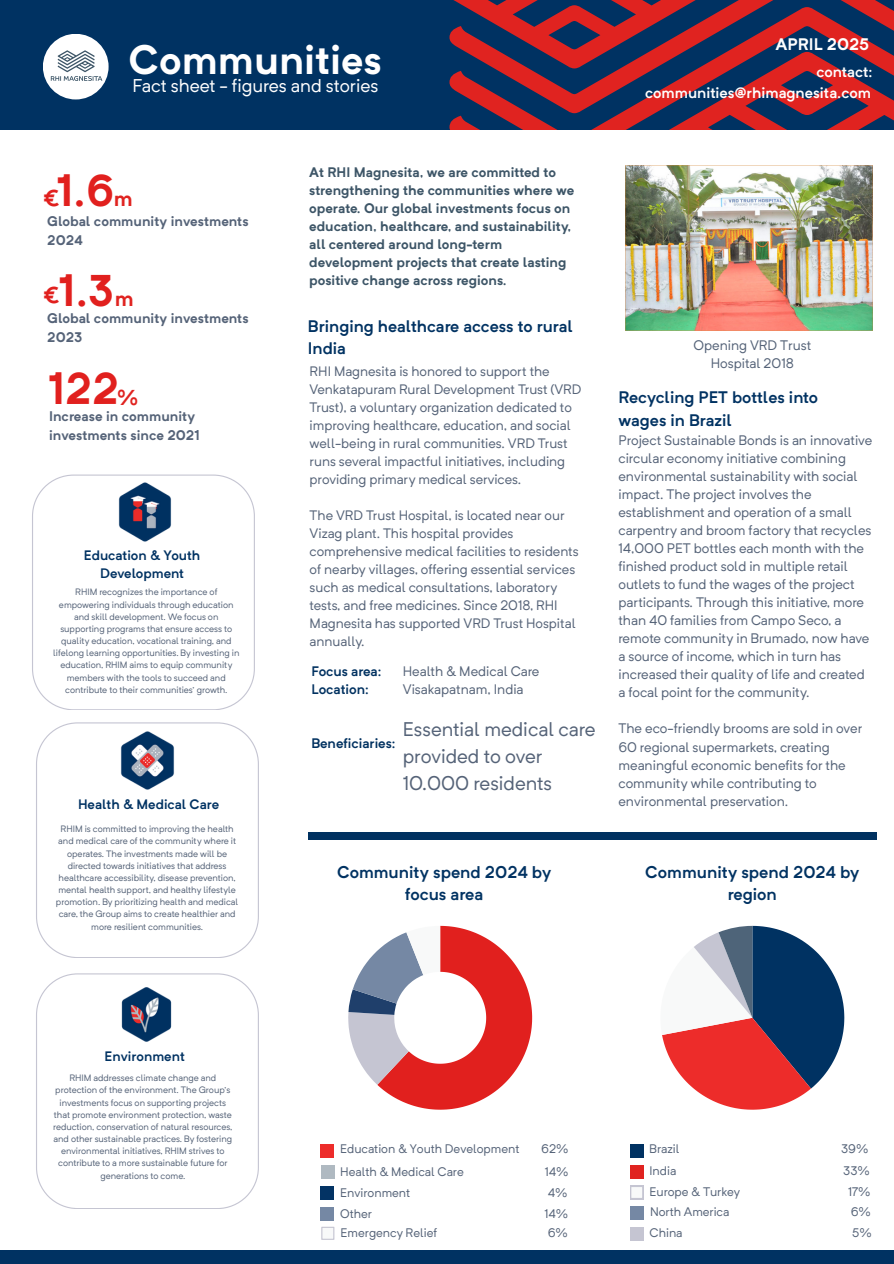
<style>
.page{position:relative;width:894px;height:1264px;background:#fff}
.page>*{position:absolute;margin:0;border:0;box-sizing:border-box;transform-origin:0 0}
.t1{font:700 43.8px "Neutrif Pro";color:#e1201e}
.t2{font:700 40.5px "Neutrif Pro";color:#fff}
.t3{font:600 36px "Neutrif Pro";color:#fff}
.t4{font:700 22.8px "Neutrif Pro";color:#e1201e}
.t5{font:21.3px "Neutrif Pro";color:#fff}
.t6{font:700 21.3px "Neutrif Pro";color:#e02320}
.t7{font:19.5px/27px "Neutrif Pro";color:#556378}
.t8{font:18.3px "Neutrif Pro";color:#fff}
.t9{font:600 16.8px/22.5px "Neutrif Pro";color:#003262;text-align:center}
.t10{font:600 16.5px/22.5px "Neutrif Pro";color:#003262}
.t11{font:700 16.5px "Neutrif Pro";color:#fefefe}
.t12{font:600 15px "Neutrif Pro";color:#fefefe}
.t13{font:700 13.8px/19.2px "Neutrif Pro";color:#556378}
.t14{font:13.65px/18px "Neutrif Pro";color:#556378}
.t15{font:700 13.65px/18px "Neutrif Pro";color:#3d5567}
.t16{font:600 13.65px "Neutrif Pro";color:#003160}
.t17{font:13.5px/18px "Neutrif Pro";color:#556378}
.t18{font:600 13.5px "Neutrif Pro";color:#003262}
.t19{font:12.3px "Neutrif Pro";color:#556378}
.t20{font:9.15px/12.1px "Neutrif Pro";color:#556378;text-align:center}
</style>
<div class="page">
<svg style="left:348px;top:925px;width:184px;height:184px"></svg>
<svg style="left:662px;top:925px;width:182px;height:184px"></svg>
<div style="left:321px;top:1144px;width:13px;height:13px;background:#ed2c2a"></div>
<div style="left:321px;top:1165px;width:13px;height:13px;background:#afb9c1"></div>
<div style="left:321px;top:1186px;width:13px;height:13px;background:#033364"></div>
<div style="left:321px;top:1207px;width:13px;height:13px;background:#7588a4"></div>
<div style="left:630px;top:1143px;width:13px;height:13px;background:#003262"></div>
<div style="left:630px;top:1164px;width:13px;height:13px;background:#e02320"></div>
<svg style="left:630px;top:1185px;width:13px;height:13px"></svg>
<div style="left:630px;top:1206px;width:13px;height:13px;background:#7588a4"></div>
<div style="left:630px;top:1227px;width:13px;height:13px;background:#c5c5d2"></div>
<div style="left:0;top:1249px;width:893px;height:14px;background:#003262"></div>
<img style="left:625px;top:165px;width:247px;height:166px">
<svg style="left:36px;top:973px;width:223px;height:235px"></svg>
<img style="left:119px;top:984px;width:54px;height:60px">
<svg style="left:32px;top:474px;width:223px;height:236px"></svg>
<svg style="left:36px;top:722px;width:223px;height:235px"></svg>
<img style="left:119px;top:728px;width:57px;height:64px">
<div style="left:308px;top:832px;width:568px;height:8px;background:#003160"></div>
<svg style="left:321px;top:1226px;width:13px;height:13px"></svg>
<div style="left:0;top:0;width:893px;height:130px;background:#003262"></div>
<svg style="left:449px;top:0;width:444px;height:129px"></svg>
<div style="left:43px;top:34px;width:66px;height:65px;background:#fff;border-radius:50%"></div>
<svg style="left:50px;top:50px;width:52px;height:31px"></svg>
<h4 class="t3" style="left:125px;top:35px;width:224px">Communities</h4>
<p class="t5" style="left:130px;top:71px;width:102px">Fact Sheet</p>
<p class="t2" style="left:128px;top:35px;width:255px">Communities</p>
<h5 class="t8" style="left:132px;top:79px;width:247px">Fact sheet - figures and stories</h5>
<h3 class="t11" style="left:775px;top:34px;width:95px">APRIL 2025</h3>
<p class="t12" style="left:816px;top:66px;width:57px">contact:</p>
<p class="t12" style="left:645px;top:86px;width:227px">communities@rhimagnesita.com</p>
<h1 class="t1" style="left:56px;top:164px;width:59px">1.6</h1>
<h6 class="t13" style="left:47px;top:211px;width:203px">Global community investments<br>2024</h6>
<h3 class="t4" style="left:43px;top:184px;width:18px">€</h3>
<h1 class="t6" style="left:114px;top:185px;width:20px">m</h1>
<p class="t1" style="left:59px;top:264px;width:57px">1.3</p>
<p class="t13" style="left:47px;top:309px;width:203px">Global community investments<br>2023</p>
<p class="t4" style="left:43px;top:281px;width:18px">€</p>
<h1 class="t6" style="left:115px;top:285px;width:20px">m</h1>
<p class="t1" style="left:48px;top:361px;width:72px">122</p>
<p class="t13" style="left:49px;top:406px;width:152px">Increase in community investments since 2021</p>
<p class="t6" style="left:117px;top:385px;width:23px">%</p>
<p class="t18" style="left:84px;top:550px;width:118px">Education &amp; Youth</p>
<h5 class="t18" style="left:100px;top:568px;width:85px">Development</h5>
<p class="t20" style="left:53px;top:587px;width:188px">RHIM recognizes the importance of empowering individuals through education and skill development. We focus on supporting programs that ensure access to quality education, vocational training, and lifelong learning opportunities. By investing in education, RHIM aims to equip community members with the tools to succeed and contribute to their communities' growth.</p>
<p class="t18" style="left:78px;top:799px;width:143px">Health &amp; Medical Care</p>
<p class="t20" style="left:56px;top:823px;width:184px">RHIM is committed to improving the health and medical care of the community where it operates. The investments made will be directed towards initiatives that address healthcare accessibility, disease prevention, mental health support, and healthy lifestyle promotion. By prioritizing health and medical care, the Group aims to create healthier and more resilient communities.</p>
<h5 class="t15" style="left:309px;top:163px;width:266px">At RHI Magnesita, we are committed to strengthening the communities where we operate. Our global investments focus on education, healthcare, and sustainability, all centered around long-term development projects that create lasting positive change across regions.</h5>
<p class="t10" style="left:308px;top:316px;width:266px">Bringing healthcare access to rural<br>India</p>
<p class="t17" style="left:309px;top:363px;width:273px">RHI Magnesita is honored to support the Venkatapuram Rural Development Trust (VRD Trust), a voluntary organization dedicated to improving healthcare, education, and social well-being in rural communities. VRD Trust runs several impactful initiatives, including providing primary medical services.</p>
<p class="t17" style="left:309px;top:507px;width:270px">The VRD Trust Hospital, is located near our Vizag plant. This hospital provides comprehensive medical facilities to residents of nearby villages, offering essential services such as medical consultations, laboratory tests, and free medicines. Since 2018, RHI Magnesita has supported VRD Trust Hospital annually.</p>
<p class="t16" style="left:311px;top:666px;width:71px">Focus area:</p>
<p class="t16" style="left:311px;top:684px;width:59px">Location:</p>
<h5 class="t16" style="left:311px;top:738px;width:86px">Beneficiaries:</h5>
<p class="t14" style="left:402px;top:663px;width:138px">Health &amp; Medical Care</p>
<p class="t14" style="left:402px;top:681px;width:122px">Visakapatnam, India</p>
<p class="t7" style="left:402px;top:717px;width:194px">Essential medical care provided to over<br>10.000 residents</p>
<h1 class="t9" style="left:337px;top:862px;width:215px">Community spend 2024 by focus area</h1>
<p class="t14" style="left:693px;top:337px;width:119px;text-align:center">Opening VRD Trust<br>Hospital 2018</p>
<p class="t10" style="left:618px;top:387px;width:201px">Recycling PET bottles into wages in Brazil</p>
<p class="t14" style="left:618px;top:433px;width:255px">Project Sustainable Bonds is an innovative circular economy initiative combining environmental sustainability with social impact. The project involves the establishment and operation of a small carpentry and broom factory that recycles 14,000 PET bottles each month with the finished product sold in multiple retail outlets to fund the wages of the project participants. Through this initiative, more than 40 families from Campo Seco, a remote community in Brumado, now have a source of income, which in turn has increased their quality of life and created a focal point for the community.</p>
<p class="t14" style="left:618px;top:721px;width:245px">The eco-friendly brooms are sold in over 60 regional supermarkets, creating meaningful economic benefits for the community while contributing to environmental preservation.</p>
<p class="t9" style="left:645px;top:862px;width:215px">Community spend 2024 by region</p>
<p class="t18" style="left:105px;top:1051px;width:82px">Environment</p>
<h2 class="t20" style="left:53px;top:1072px;width:181px">RHIM addresses climate change and protection of the environment. The Group’s investments focus on supporting projects that promote environment protection, waste reduction, conservation of natural resources, and other sustainable practices. By fostering environmental initiatives, RHIM strives to contribute to a more sustainable future for generations to come.</h2>
<p class="t19" style="left:340px;top:1144px;width:181px">Education &amp; Youth Development</p>
<p class="t19" style="left:541px;top:1144px;width:29px">62%</p>
<p class="t19" style="left:340px;top:1166px;width:125px">Health &amp; Medical Care</p>
<p class="t19" style="left:544px;top:1166px;width:25px">14%</p>
<p class="t19" style="left:340px;top:1187px;width:72px">Environment</p>
<p class="t19" style="left:547px;top:1187px;width:21px">4%</p>
<p class="t19" style="left:340px;top:1208px;width:33px">Other</p>
<p class="t19" style="left:544px;top:1208px;width:25px">14%</p>
<p class="t19" style="left:340px;top:1227px;width:98px">Emergency Relief</p>
<p class="t19" style="left:547px;top:1227px;width:21px">6%</p>
<p class="t19" style="left:649px;top:1143px;width:31px">Brazil</p>
<p class="t19" style="left:840px;top:1143px;width:29px">39%</p>
<p class="t19" style="left:649px;top:1165px;width:28px">India</p>
<p class="t19" style="left:843px;top:1165px;width:28px">33%</p>
<p class="t19" style="left:649px;top:1186px;width:92px">Europe &amp; Turkey</p>
<p class="t19" style="left:847px;top:1186px;width:24px">17%</p>
<p class="t19" style="left:650px;top:1206px;width:81px">North America</p>
<p class="t19" style="left:850px;top:1206px;width:21px">6%</p>
<p class="t19" style="left:649px;top:1227px;width:34px">China</p>
<p class="t19" style="left:852px;top:1227px;width:21px">5%</p>
</div>
